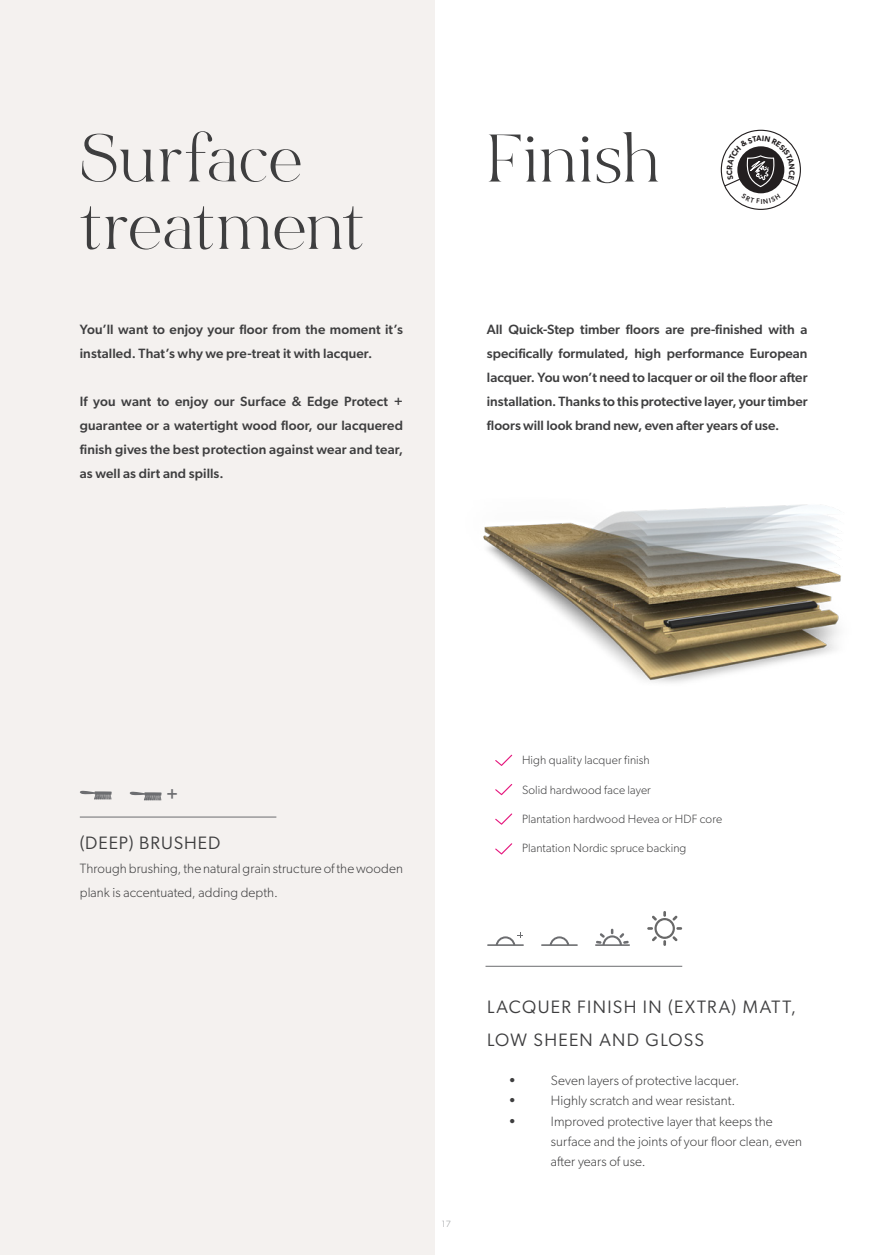
<style>
.page{position:relative;width:893px;height:1255px;background:#fff}
.page>*{position:absolute;margin:0;border:0;box-sizing:border-box;transform-origin:0 0}
.Titel_BV_45_45_grijs{font:67.5px/67.5px "Bon Vivant Serif";letter-spacing:.01em;color:#3e3e3f}
.Ondertitel_12_16_grijs{font:18px "Gibson";letter-spacing:.065em;color:#3e3e3f}
.t1{font:500 17.7px "Gibson";color:#6c6d70}
.Basistekst_medium_grijs{font:500 13.5px/24px "Gibson";letter-spacing:.01em;color:#3e3e3f}
.Basistekst_grijs{font:500 13.5px/24px "Gibson";color:#3e3e3f;text-align:justify}
.Basistekst_grijs-2{font:300 13.5px/20.2px "Gibson";letter-spacing:.005em;color:#3e3e3f}
.Body{font:300 12px "Gibson";letter-spacing:.01em;color:#3e3e3f}
.t2{font:300 9px "Gibson";color:#939598}
</style>
<div class="page">
<div style="left:0;top:0;width:434px;height:1254px;background:#f4f1ef"></div>
<hr style="left:80px;top:816px;width:196px;height:1px;background:#6c6d70">
<svg style="left:80px;top:790px;width:32px;height:9px"></svg>
<svg style="left:130px;top:791px;width:32px;height:9px"></svg>
<hr style="left:485px;top:966px;width:197px;height:1px;background:#6c6d70">
<img style="left:483px;top:504px;width:358px;height:179px">
<svg style="left:495px;top:754px;width:17px;height:12px"></svg>
<svg style="left:495px;top:784px;width:17px;height:11px"></svg>
<svg style="left:495px;top:813px;width:17px;height:11px"></svg>
<svg style="left:495px;top:843px;width:17px;height:11px"></svg>
<hr style="left:487px;top:944px;width:37px;height:1px;background:#6c6d70">
<svg style="left:496px;top:932px;width:27px;height:13px"></svg>
<hr style="left:541px;top:944px;width:37px;height:1px;background:#6c6d70">
<svg style="left:550px;top:936px;width:19px;height:9px"></svg>
<svg style="left:647px;top:911px;width:35px;height:34px"></svg>
<svg style="left:595px;top:928px;width:35px;height:17px"></svg>
<div style="left:721px;top:130px;width:80px;height:80px;border:1px solid #231f20;border-radius:50%"></div>
<svg style="left:723px;top:136px;width:76px;height:68px"></svg>
<p class="Titel_BV_45_45_grijs" style="left:80px;top:126px;width:285px">Surface treatment</p>
<p class="Basistekst_medium_grijs" style="left:80px;top:317px;width:325px">You’ll want to enjoy your floor from the moment it’s installed. That’s why we pre-treat it with lacquer.</p>
<p class="Basistekst_medium_grijs" style="left:80px;top:389px;width:325px;text-align:justify">If you want to enjoy our Surface &amp; Edge Protect + guarantee or a watertight wood floor, our lacquered finish gives the best protection against wear and tear, as well as dirt and spills.</p>
<p class="Titel_BV_45_45_grijs" style="left:487px;top:126px;width:173px">Finish</p>
<p class="Basistekst_grijs" style="left:487px;top:317px;width:322px">All Quick-Step timber floors are pre-finished with a specifically formulated, high performance European lacquer. You won’t need to lacquer or oil the floor after installation. Thanks to this protective layer, your timber floors will look brand new, even after years of use.</p>
<p class="t1" style="left:166px;top:783px;width:14px">+</p>
<p class="Ondertitel_12_16_grijs" style="left:80px;top:831px;width:142px">(DEEP) BRUSHED</p>
<p class="Basistekst_grijs-2" style="left:80px;top:856px;width:325px;line-height:24px">Through brushing, the natural grain structure of the wooden plank is accentuated, adding depth.</p>
<p class="Body" style="left:522px;top:753px;width:129px">High quality lacquer finish</p>
<p class="Body" style="left:522px;top:782px;width:130px">Solid hardwood face layer</p>
<p class="Body" style="left:522px;top:811px;width:202px">Plantation hardwood Hevea or HDF core</p>
<p class="Body" style="left:522px;top:840px;width:166px">Plantation Nordic spruce backing</p>
<p class="t2" style="left:442px;top:1217px;width:11px">17</p>
<p class="Ondertitel_12_16_grijs" style="left:487px;top:996px;width:311px">LACQUER FINISH IN (EXTRA) MATT,</p>
<p class="Ondertitel_12_16_grijs" style="left:487px;top:1028px;width:218px">LOW SHEEN AND GLOSS</p>
<p class="Basistekst_grijs" style="left:508px;top:1068px;width:9px">•</p>
<p class="Basistekst_grijs-2" style="left:551px;top:1070px;width:190px">Seven layers of protective lacquer.</p>
<p class="Basistekst_grijs" style="left:508px;top:1088px;width:9px">•</p>
<p class="Basistekst_grijs-2" style="left:551px;top:1090px;width:186px">Highly scratch and wear resistant.</p>
<p class="Basistekst_grijs" style="left:508px;top:1108px;width:9px">•</p>
<p class="Basistekst_grijs-2" style="left:551px;top:1110px;width:253px">Improved protective layer that keeps the surface and the joints of your floor clean, even after years of use.</p>
</div>
